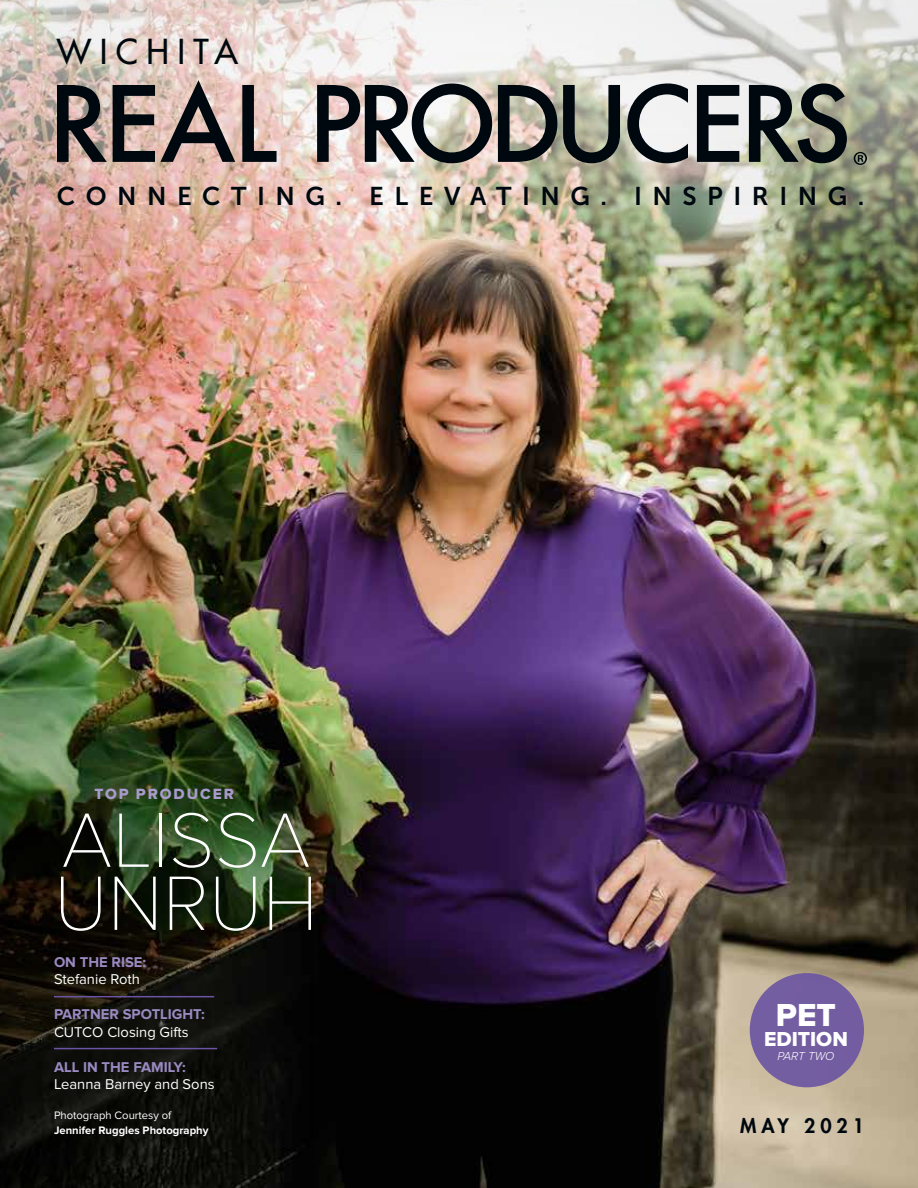
<style>
.page{position:relative;width:918px;height:1188px;background:#fff}
.page>*{position:absolute;margin:0;border:0;box-sizing:border-box;transform-origin:0 0}
.t1{font:100 79.8px/63px "Proxima Nova T";color:#fff}
.t2{font:500 33.45px "Futura Std";letter-spacing:.25em;color:#00080f}
.t3{font:33px "Proxima Nova Extrabld";color:#fff}
.t4{font:25.65px "Museo Sans 700";letter-spacing:.41em;color:#00080f}
.t5{font:21px "Proxima Nova Extrabld";color:#fff}
.t6{font:800 19.5px "Futura Std";letter-spacing:.25em;color:#00080f}
.t7{font:15.45px "Proxima Nova Extrabld";letter-spacing:.125em;color:#a89acb}
.t8{font:14.7px "Proxima Nova";color:#fff}
.t9{font:700 14.7px "Proxima Nova";color:#9a8ac1}
.t10{font:italic 300 12px "Proxima Nova";letter-spacing:-.01em;color:#fff}
.t11{font:700 11.25px "Proxima Nova";color:#fff}
.t12{font:11.25px "Proxima Nova";color:#fff}
</style>
<div class="page">
<img style="left:0;top:313px;width:918px;height:875px">
<img style="left:0;top:702px;width:374px;height:486px">
<img style="left:0;top:0;width:918px;height:313px">
<hr style="left:54px;top:996px;width:160px;height:1px;background:#6b54a3">
<hr style="left:54px;top:1048px;width:163px;height:1px;background:#6b54a3">
<div style="left:750px;top:973px;width:114px;height:114px;background:#745da1;border-radius:50%"></div>
<svg style="left:57px;top:85px;width:50px;height:77px;background:#5d5555"></svg>
<svg style="left:113px;top:80px;width:122px;height:82px;background:#8a7a76"></svg>
<svg style="left:242px;top:85px;width:35px;height:77px;background:#877977"></svg>
<svg style="left:317px;top:84px;width:175px;height:79px;background:#807c7b"></svg>
<svg style="left:498px;top:85px;width:59px;height:77px;background:#666460"></svg>
<svg style="left:563px;top:85px;width:57px;height:78px;background:#696d64"></svg>
<svg style="left:627px;top:83px;width:61px;height:80px"></svg>
<svg style="left:697px;top:85px;width:42px;height:77px"></svg>
<svg style="left:749px;top:83px;width:98px;height:80px;background:#61665e"></svg>
<svg style="left:854px;top:152px;width:13px;height:13px"></svg>
<h2 class="t2" style="left:57px;top:31px;width:183px">WICHITA</h2>
<h3 class="t4" style="left:57px;top:182px;width:809px">CONNECTING. ELEVATING. INSPIRING.</h3>
<p class="t7" style="left:95px;top:787px;width:141px">TOP PRODUCER</p>
<h1 class="t1" style="left:54px;top:809px;width:266px">ALISSA<br>UNRUH</h1>
<p class="t9" style="left:54px;top:955px;width:94px">ON THE RISE:</p>
<p class="t8" style="left:54px;top:971px;width:87px">Stefanie Roth</p>
<p class="t9" style="left:54px;top:1008px;width:152px">PARTNER SPOTLIGHT:</p>
<p class="t8" style="left:54px;top:1023px;width:136px">CUTCO Closing Gifts</p>
<p class="t9" style="left:54px;top:1060px;width:133px">ALL IN THE FAMILY:</p>
<p class="t8" style="left:54px;top:1076px;width:162px">Leanna Barney and Sons</p>
<p class="t12" style="left:54px;top:1109px;width:119px">Photograph Courtesy of</p>
<p class="t11" style="left:54px;top:1125px;width:156px">Jennifer Ruggles Photography</p>
<h3 class="t3" style="left:776px;top:1000px;width:62px">PET</h3>
<h3 class="t5" style="left:764px;top:1030px;width:85px">EDITION</h3>
<p class="t10" style="left:778px;top:1049px;width:58px">PART TWO</p>
<h3 class="t6" style="left:740px;top:1114px;width:125px">MAY 2021</h3>
</div>
